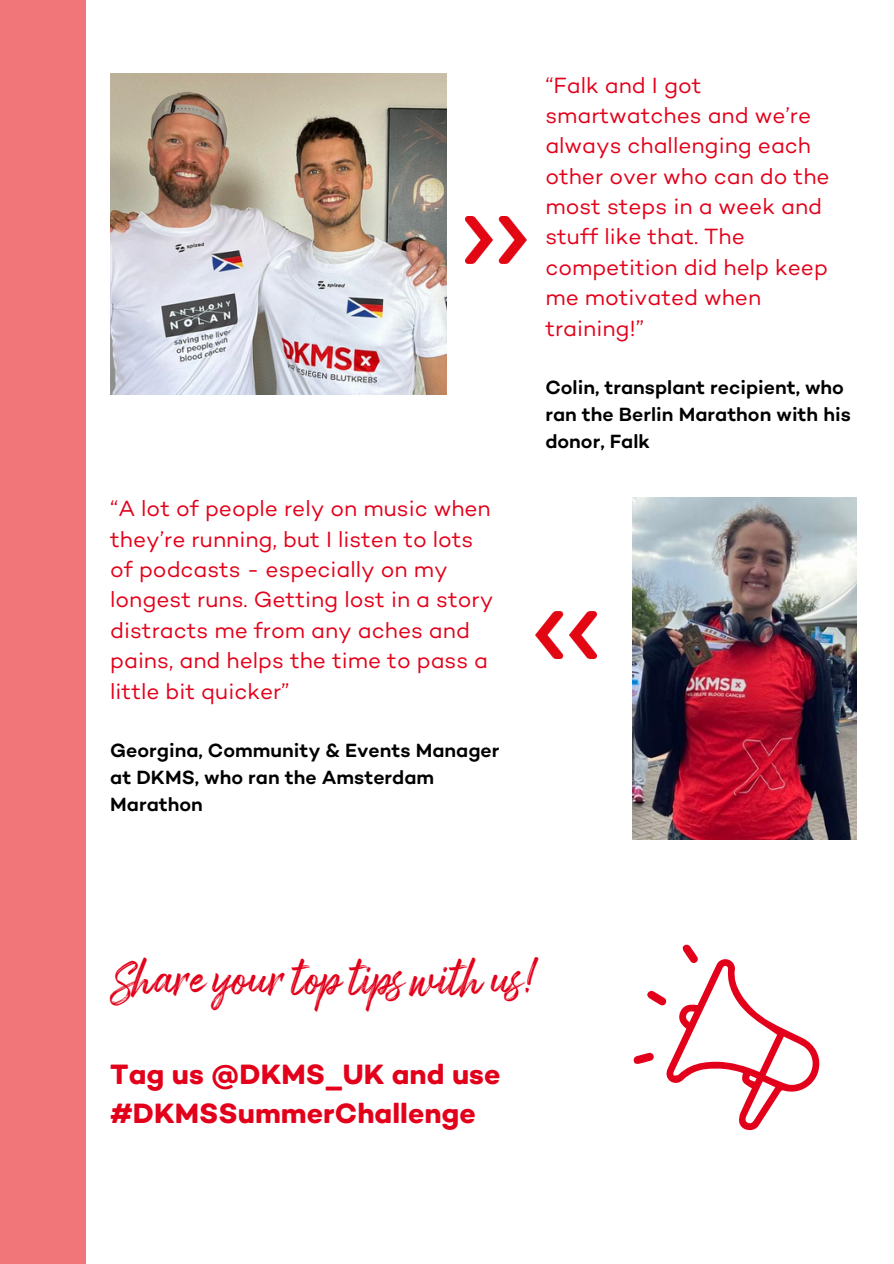
<style>
.page{position:relative;width:894px;height:1264px;background:#fff}
.page>*{position:absolute;margin:0;border:0;box-sizing:border-box;transform-origin:0 0}
.t1{font:43.5px "Arsilon";color:#e2001a}
.t2{font:700 28.5px/39.3px "DKMS Custom";color:#e2001a}
.t3{font:22.5px/30.3px "DKMS Custom";color:#e2001a}
.t4{font:500 19.5px/27px "DKMS Custom";color:#000}
</style>
<div class="page">
<img style="left:535px;top:611px;width:61px;height:47px">
<svg style="left:633px;top:944px;width:187px;height:186px"></svg>
<img style="left:466px;top:216px;width:60px;height:47px">
<img style="left:110px;top:73px;width:337px;height:321px">
<div style="left:0;top:0;width:86px;height:1263px;background:#f0767a"></div>
<img style="left:632px;top:497px;width:224px;height:342px">
<h1 class="t3" style="left:110px;top:493px;width:384px">“A lot of people rely on music when they’re running, but I listen to lots of podcasts - especially on my longest runs. Getting lost in a story distracts me from any aches and pains, and helps the time to pass a little bit quicker”</h1>
<h2 class="t4" style="left:110px;top:737px;width:390px">Georgina, Community &amp; Events Manager at DKMS, who ran the Amsterdam<br>Marathon</h2>
<p class="t3" style="left:545px;top:70px;width:286px">“Falk and I got smartwatches and we’re always challenging each other over who can do the most steps in a week and stuff like that. The competition did help keep me motivated when training!”</p>
<h3 class="t4" style="left:545px;top:374px;width:307px">Colin, transplant recipient, who ran the Berlin Marathon with his donor, Falk</h3>
<p class="t1" style="left:110px;top:951px;width:434px">Share your top tips with us!</p>
<p class="t2" style="left:110px;top:1054px;width:391px">Tag us @DKMS_UK and use #DKMSSummerChallenge</p>
</div>
